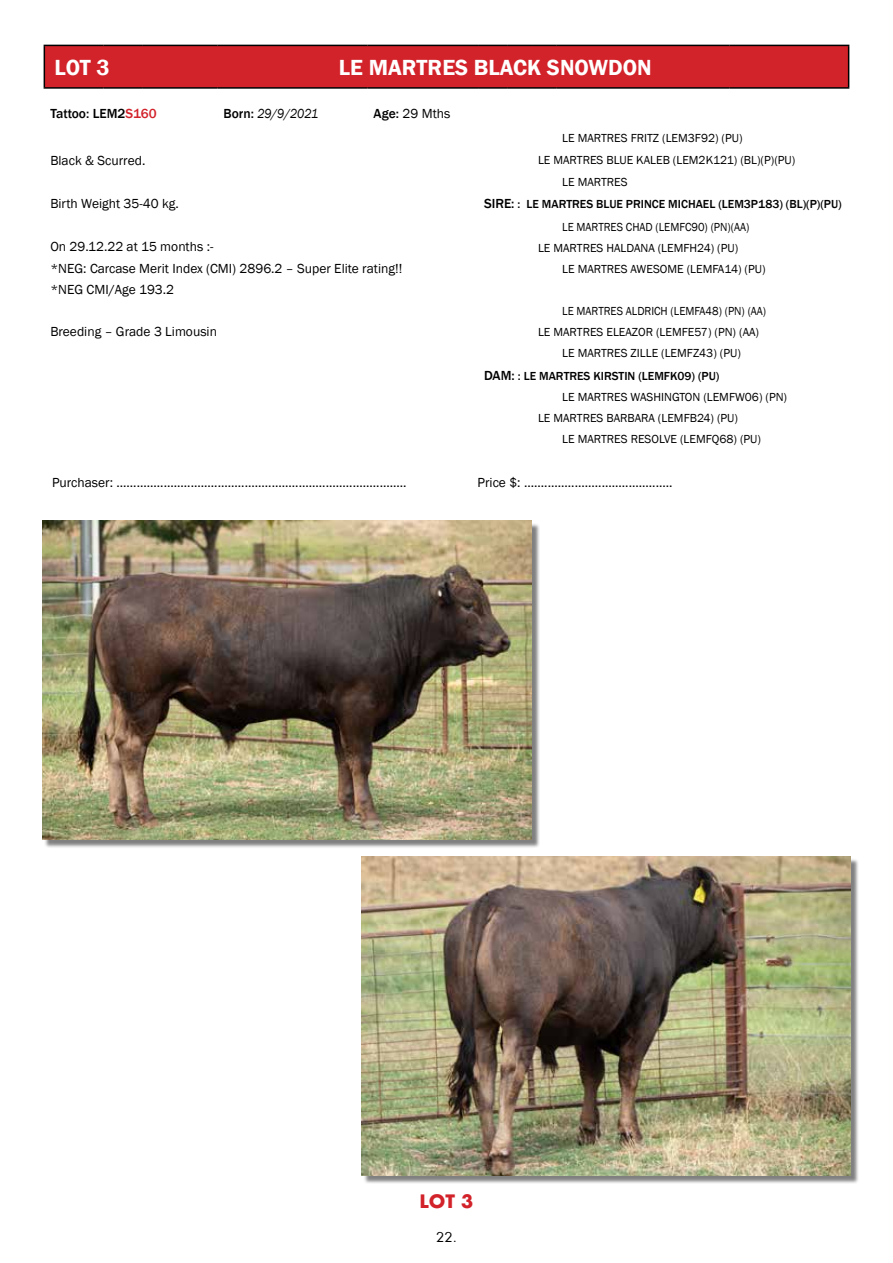
<style>
.page{position:relative;width:893px;height:1263px;background:#fff}
.page>*{position:absolute;margin:0;border:0;box-sizing:border-box;transform-origin:0 0}
.t1{font:600 22.5px "Franklin Gothic";color:#fff}
.t2{font:700 18px "Futura";color:#d2222a}
.t3{font:13.5px "Franklin Gothic";color:#000}
.t4{font:500 13.5px "Franklin Gothic";color:#000}
.t5{font:italic 13.5px "Franklin Gothic";color:#000;scale:.9 1}
.t6{font:13.5px "Futura";color:#000}
.t7{font:12px/21.3px "Franklin Gothic";color:#000}
.t8{font:500 12px/22.5px "Franklin Gothic";color:#000}
.t9{font:12px "Franklin Gothic";color:#000;scale:.93 1}
.s1{color:#d2222a}
.s2{font-weight:500;font-style:normal}
.s3{font-weight:500}
.s4{font-size:13.5px}
.s5{font-weight:400}
</style>
<div class="page">
<div style="left:45px;top:523px;width:495px;height:326px;background:#000;opacity:.5"></div>
<img style="left:43px;top:521px;width:488px;height:319px">
<div style="left:44px;top:45px;width:805px;height:42px;background:#d2222a"></div>
<hr style="left:556px;top:45px;width:174px;height:1px;background:#000">
<hr style="left:730px;top:45px;width:119px;height:1px;background:#000">
<hr style="left:44px;top:87px;width:59px;height:2px;background:#000">
<hr style="left:103px;top:87px;width:39px;height:2px;background:#000">
<hr style="left:142px;top:87px;width:76px;height:2px;background:#000">
<hr style="left:218px;top:87px;width:149px;height:2px;background:#000">
<hr style="left:367px;top:87px;width:111px;height:2px;background:#000">
<hr style="left:478px;top:87px;width:30px;height:2px;background:#000">
<hr style="left:508px;top:87px;width:24px;height:2px;background:#000">
<hr style="left:532px;top:87px;width:24px;height:2px;background:#000">
<hr style="left:556px;top:87px;width:174px;height:2px;background:#000">
<hr style="left:730px;top:87px;width:119px;height:2px;background:#000">
<div style="left:363px;top:858px;width:496px;height:326px;background:#000;opacity:.5"></div>
<img style="left:361px;top:857px;width:489px;height:319px">
<h1 class="t1" style="left:55px;top:53px;width:57px">LOT 3</h1>
<h1 class="t1" style="left:339px;top:53px;width:314px">LE MARTRES BLACK SNOWDON</h1>
<p class="t4" style="left:50px;top:105px;width:108px">Tattoo: LEM2<span class="s1">S160</span></p>
<p class="t5" style="left:224px;top:105px;width:107px"><span class="s2">Born:</span> 29/9/2021</p>
<p class="t3" style="left:373px;top:105px;width:78px"><span class="s3">Age:</span> 29 Mths</p>
<p class="t7" style="left:562px;top:128px;width:182px">LE MARTRES FRITZ (LEM3F92) (PU)</p>
<p class="t3" style="left:50px;top:152px;width:97px">Black &amp; Scurred.</p>
<p class="t7" style="left:562px;top:150px;width:235px;text-indent:-24px">LE MARTRES BLUE KALEB (LEM2K121) (BL)(P)(PU)<br>LE MARTRES</p>
<p class="t3" style="left:50px;top:195px;width:130px">Birth Weight 35-40 kg.</p>
<p class="t8" style="left:562px;top:193px;width:281px;text-indent:-78px"><span class="s4">SIRE:</span> : LE MARTRES BLUE PRINCE MICHAEL (LEM3P183) (BL)(P)(PU)<br><span class="s5">LE MARTRES CHAD (LEMFC90) (PN)(AA)</span></p>
<p class="t3" style="left:50px;top:238px;width:165px">On 29.12.22 at 15 months :-</p>
<p class="t7" style="left:538px;top:237px;width:202px">LE MARTRES HALDANA (LEMFH24) (PU)</p>
<p class="t3" style="left:50px;top:260px;width:353px">*NEG: Carcase Merit Index (CMI) 2896.2 – Super Elite rating!!</p>
<p class="t7" style="left:562px;top:259px;width:205px">LE MARTRES AWESOME (LEMFA14) (PU)</p>
<p class="t3" style="left:50px;top:281px;width:125px">*NEG CMI/Age 193.2</p>
<p class="t9" style="left:562px;top:303px;width:221px">LE MARTRES ALDRICH (LEMFA48) (PN) (AA)</p>
<p class="t3" style="left:50px;top:323px;width:168px">Breeding – Grade 3 Limousin</p>
<p class="t7" style="left:538px;top:321px;width:223px;text-align:center">LE MARTRES ELEAZOR (LEMFE57) (PN) (AA)<br>LE MARTRES ZILLE (LEMFZ43) (PU)</p>
<p class="t8" style="left:484px;top:365px;width:237px"><span class="s4">DAM:</span> : LE MARTRES KIRSTIN (LEMFK09) (PU)</p>
<p class="t7" style="left:562px;top:386px;width:226px">LE MARTRES WASHINGTON (LEMFW06) (PN)</p>
<p class="t7" style="left:538px;top:408px;width:202px">LE MARTRES BARBARA (LEMFB24) (PU)</p>
<p class="t7" style="left:562px;top:429px;width:200px">LE MARTRES RESOLVE (LEMFQ68) (PU)</p>
<p class="t3" style="left:52px;top:474px;width:356px">Purchaser: ......................................................................................</p>
<p class="t3" style="left:478px;top:474px;width:196px">Price $: ............................................</p>
<h2 class="t2" style="left:420px;top:1188px;width:55px">LOT 3</h2>
<p class="t6" style="left:436px;top:1227px;width:22px">22.</p>
</div>
